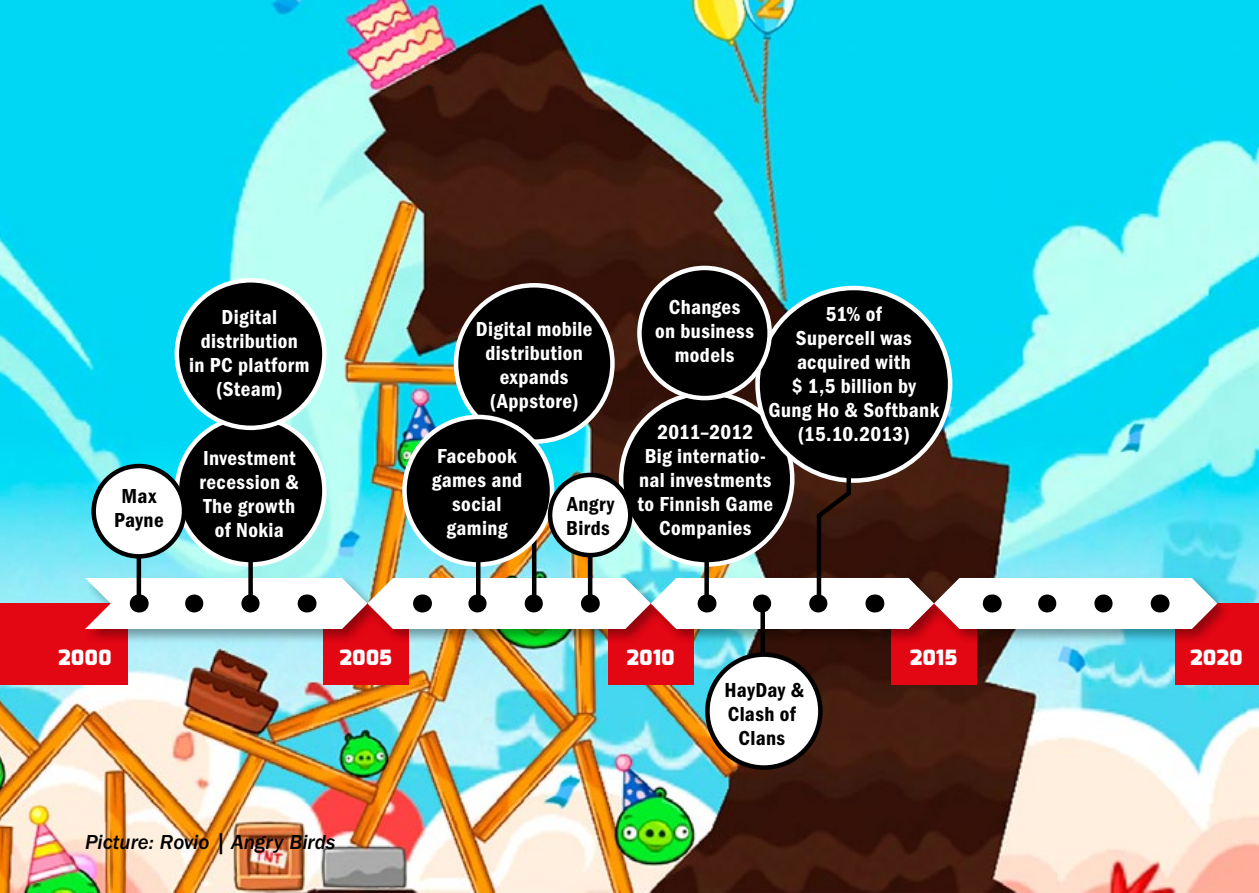
<style>
.page{position:relative;width:1259px;height:893px;background:#fff}
.page>*{position:absolute;margin:0;border:0;box-sizing:border-box;transform-origin:0 0}
.t1{font:21px/24px "ITC Franklin Gothic Std Dm Cd";letter-spacing:.02em;color:#fff;text-align:center}
.t2{font:21px/24px "ITC Franklin Gothic Std Dm Cd";letter-spacing:.02em;color:#000;text-align:center}
.t3{font:21px "ITC Franklin Gothic Std Med It";color:#000}
.t4{font:900 21px "Exo";letter-spacing:.025em;color:#fff}
</style>
<div class="page">
<img style="left:0;top:0;width:1259px;height:893px">
<div style="left:621px;top:393px;width:171px;height:171px;background:#000;border-radius:50%"></div>
<div style="left:177px;top:417px;width:147px;height:147px;background:#000;border-radius:50%"></div>
<div style="left:323px;top:603px;width:85px;height:82px;background:#e30613"></div>
<div style="left:608px;top:603px;width:85px;height:82px;background:#e30613"></div>
<div style="left:891px;top:603px;width:85px;height:82px;background:#e30613"></div>
<div style="left:0;top:603px;width:128px;height:82px;background:#e30613"></div>
<div style="left:1175px;top:603px;width:84px;height:82px;background:#e30613"></div>
<div style="left:83px;top:575px;width:1148px;height:69px;background:#000;opacity:.35"></div>
<div style="left:760px;top:603px;width:5px;height:70px;background:#000"></div>
<div style="left:707px;top:655px;width:113px;height:112px;background:#fff;border-radius:50%"></div>
<div style="left:705px;top:652px;width:117px;height:118px;border:4px solid #000;border-radius:50%"></div>
<div style="left:456px;top:285px;width:156px;height:157px;background:#000;border-radius:50%"></div>
<div style="left:454px;top:283px;width:160px;height:161px;border:4px solid #fff;border-radius:50%"></div>
<div style="left:177px;top:280px;width:147px;height:148px;background:#000;border-radius:50%"></div>
<div style="left:175px;top:278px;width:152px;height:152px;border:4px solid #fff;border-radius:50%"></div>
<div style="left:757px;top:288px;width:193px;height:193px;background:#000;border-radius:50%"></div>
<div style="left:404px;top:417px;width:148px;height:147px;background:#000;border-radius:50%"></div>
<svg style="left:85px;top:457px;width:1132px;height:172px"></svg>
<div style="left:550px;top:475px;width:80px;height:80px;background:#fff;border-radius:50%"></div>
<div style="left:548px;top:473px;width:84px;height:84px;border:4px solid #000;border-radius:50%"></div>
<div style="left:639px;top:268px;width:130px;height:130px;background:#000;border-radius:50%"></div>
<div style="left:637px;top:266px;width:135px;height:134px;border:4px solid #fff;border-radius:50%"></div>
<p class="t2" style="left:114px;top:484px;width:51px">Max<br>Payne</p>
<p class="t1" style="left:189px;top:305px;width:122px">Digital distribution<br>in PC platform (Steam)</p>
<p class="t1" style="left:199px;top:446px;width:101px">Investment recession &amp;<br>The growth of Nokia</p>
<p class="t1" style="left:476px;top:317px;width:118px">Digital mobile distribution expands (Appstore)</p>
<p class="t1" style="left:432px;top:444px;width:92px">Facebook games and social gaming</p>
<p class="t2" style="left:566px;top:492px;width:49px;text-align:left">Angry<br>Birds</p>
<p class="t1" style="left:655px;top:295px;width:100px">Changes<br>on business models</p>
<p class="t1" style="left:768px;top:302px;width:172px">51% of<br>Supercell was acquired with<br>$ 1,5 billion by<br>Gung Ho &amp; Softbank (15.10.2013)</p>
<p class="t1" style="left:637px;top:420px;width:137px">2011–2012<br>Big internatio&shy;nal investments to Finnish Game<br>Companies</p>
<p class="t4" style="left:59px;top:644px;width:54px">2000</p>
<p class="t4" style="left:340px;top:644px;width:54px">2005</p>
<p class="t4" style="left:627px;top:644px;width:49px">2010</p>
<p class="t4" style="left:910px;top:644px;width:49px">2015</p>
<p class="t4" style="left:1190px;top:644px;width:53px">2020</p>
<p class="t2" style="left:724px;top:678px;width:81px">HayDay &amp;<br>Clash of<br>Clans</p>
<p class="t3" style="left:85px;top:831px;width:252px">Picture: Rovio | Angry Birds</p>
</div>
